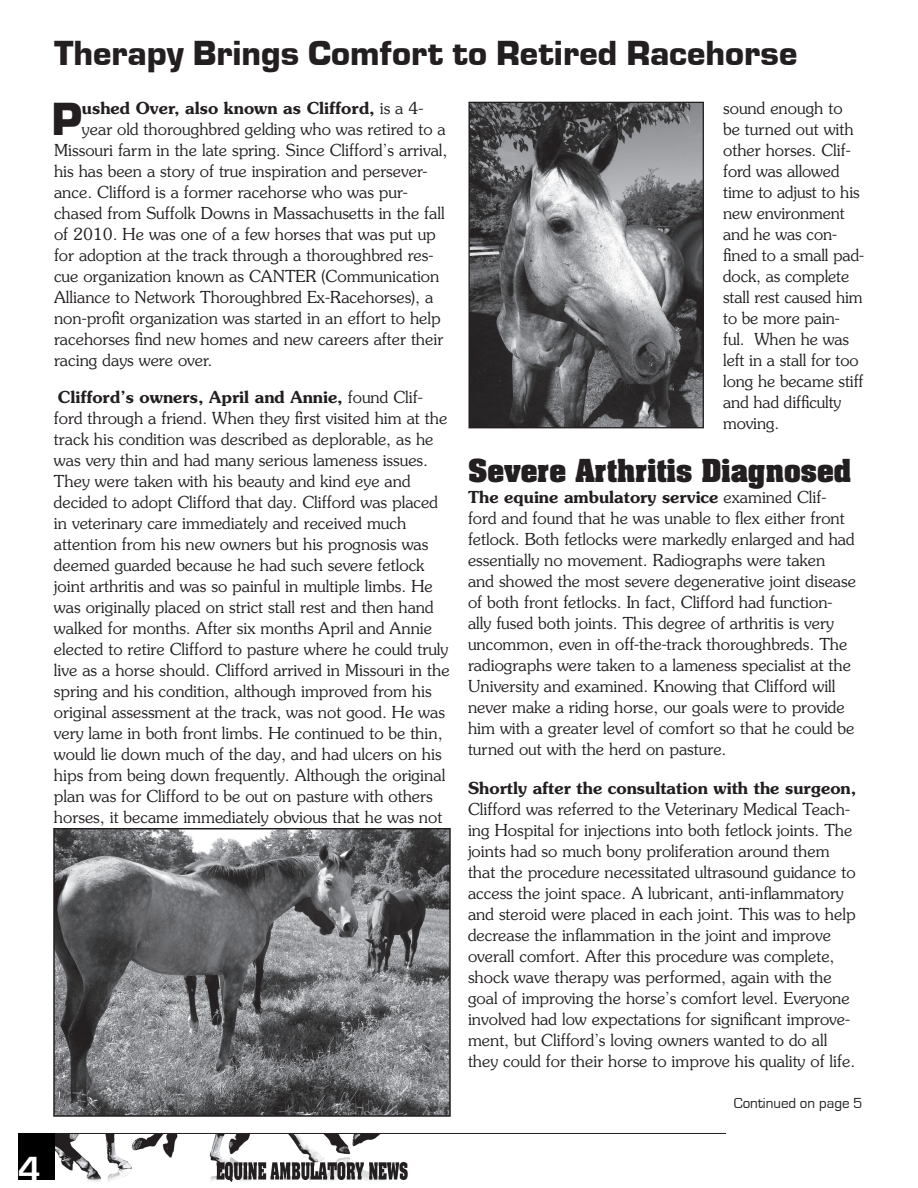
<style>
.page{position:relative;width:918px;height:1188px;background:#fff}
.page>*{position:absolute;margin:0;border:0;box-sizing:border-box;transform-origin:0 0}
.t1{font:48px "Eurostile T Black";color:#231f20}
.t2{font:36px "Eurostile T Black";color:#231f20}
.t3{font:700 36px "Eurostile";color:#fff}
.t4{font:700 27px "Aachen";color:#231f20}
.t5{font:300 16.5px/21px "Souvenir";color:#231f20}
.t6{font:600 16.5px "Souvenir";color:#231f20}
.t7{font:15px "Eurostile";color:#231f20}
.s1{font-weight:300}
.s2{font-weight:600}
</style>
<div class="page">
<img style="left:55px;top:1134px;width:353px;height:48px">
<hr style="left:18px;top:1133px;width:708px;height:1px;background:#231f20">
<div style="left:18px;top:1133px;width:37px;height:47px;background:#000"></div>
<img style="left:470px;top:104px;width:232px;height:322px">
<div style="left:468px;top:102px;width:236px;height:326px;border:1px solid #231f20"></div>
<img style="left:56px;top:831px;width:392px;height:283px">
<div style="left:53px;top:828px;width:398px;height:289px;border:2px solid #231f20"></div>
<h2 class="t2" style="left:54px;top:34px;width:745px">Therapy Brings Comfort to Retired Racehorse</h2>
<h1 class="t1" style="left:51px;top:92px;width:32px">P</h1>
<p class="t6" style="left:82px;top:97px;width:343px">ushed Over, also known as Clifford, <span class="s1">is a 4-</span></p>
<p class="t5" style="left:82px;top:118px;width:365px">year old thoroughbred gelding who was retired to a</p>
<p class="t5" style="left:54px;top:139px;width:395px">Missouri farm in the late spring. Since Clifford’s arrival,</p>
<p class="t5" style="left:54px;top:160px;width:375px">his has been a story of true inspiration and persever-</p>
<p class="t5" style="left:54px;top:181px;width:355px">ance. Clifford is a former racehorse who was pur-</p>
<p class="t5" style="left:54px;top:202px;width:392px">chased from Suffolk Downs in Massachusetts in the fall</p>
<p class="t5" style="left:54px;top:223px;width:383px">of 2010. He was one of a few horses that was put up</p>
<p class="t5" style="left:54px;top:244px;width:381px">for adoption at the track through a thoroughbred res-</p>
<p class="t5" style="left:54px;top:265px;width:387px">cue organization known as CANTER (Communication</p>
<p class="t5" style="left:54px;top:286px;width:381px">Alliance to Network Thoroughbred Ex-Racehorses), a</p>
<p class="t5" style="left:54px;top:307px;width:388px">non-profit organization was started in an effort to help</p>
<p class="t5" style="left:54px;top:328px;width:391px">racehorses find new homes and new careers after their</p>
<p class="t5" style="left:54px;top:349px;width:160px">racing days were over.</p>
<p class="t5" style="left:54px;top:386px;width:397px"><span class="s2">Clifford’s owners, April and Annie,</span> found Clif&shy;ford through a friend. When they first visited him at the track his condition was described as deplorable, as he was very thin and had many serious lameness issues.<br>They were taken with his beauty and kind eye and decided to adopt Clifford that day. Clifford was placed in veterinary care immediately and received much attention from his new owners but his prognosis was deemed guarded because he had such severe fetlock joint arthritis and was so painful in multiple limbs. He was originally placed on strict stall rest and then hand walked for months. After six months April and Annie elected to retire Clifford to pasture where he could truly live as a horse should. Clifford arrived in Missouri in the spring and his condition, although improved from his original assessment at the track, was not good. He was very lame in both front limbs. He continued to be thin, would lie down much of the day, and had ulcers on his hips from being down frequently. Although the original plan was for Clifford to be out on pasture with others horses, it became immediately obvious that he was not</p>
<p class="t5" style="left:723px;top:97px;width:142px">sound enough to<br>be turned out with other horses. Clif&shy;ford was allowed time to adjust to his new environment and he was con&shy;fined to a small pad&shy;dock, as complete stall rest caused him to be more pain&shy;ful. When he was left in a stall for too long he became stiff and had difficulty moving.</p>
<h3 class="t4" style="left:468px;top:451px;width:385px">Severe Arthritis Diagnosed</h3>
<p class="t5" style="left:468px;top:486px;width:390px"><span class="s2">The equine ambulatory service</span> examined Clif&shy;ford and found that he was unable to flex either front fetlock. Both fetlocks were markedly enlarged and had essentially no movement. Radiographs were taken<br>and showed the most severe degenerative joint disease of both front fetlocks. In fact, Clifford had function&shy;ally fused both joints. This degree of arthritis is very uncommon, even in off-the-track thoroughbreds. The radiographs were taken to a lameness specialist at the University and examined. Knowing that Clifford will never make a riding horse, our goals were to provide him with a greater level of comfort so that he could be turned out with the herd on pasture.</p>
<p class="t6" style="left:468px;top:778px;width:390px">Shortly after the consultation with the surgeon,</p>
<p class="t5" style="left:468px;top:799px;width:389px">Clifford was referred to the Veterinary Medical Teach&shy;ing Hospital for injections into both fetlock joints. The joints had so much bony proliferation around them that the procedure necessitated ultrasound guidance to access the joint space. A lubricant, anti-inflammatory and steroid were placed in each joint. This was to help decrease the inflammation in the joint and improve overall comfort. After this procedure was complete, shock wave therapy was performed, again with the goal of improving the horse’s comfort level. Everyone involved had low expectations for significant improve&shy;ment, but Clifford’s loving owners wanted to do all they could for their horse to improve his quality of life.</p>
<p class="t7" style="left:734px;top:1095px;width:130px">Continued on page 5</p>
<h2 class="t3" style="left:18px;top:1149px;width:24px">4</h2>
</div>
